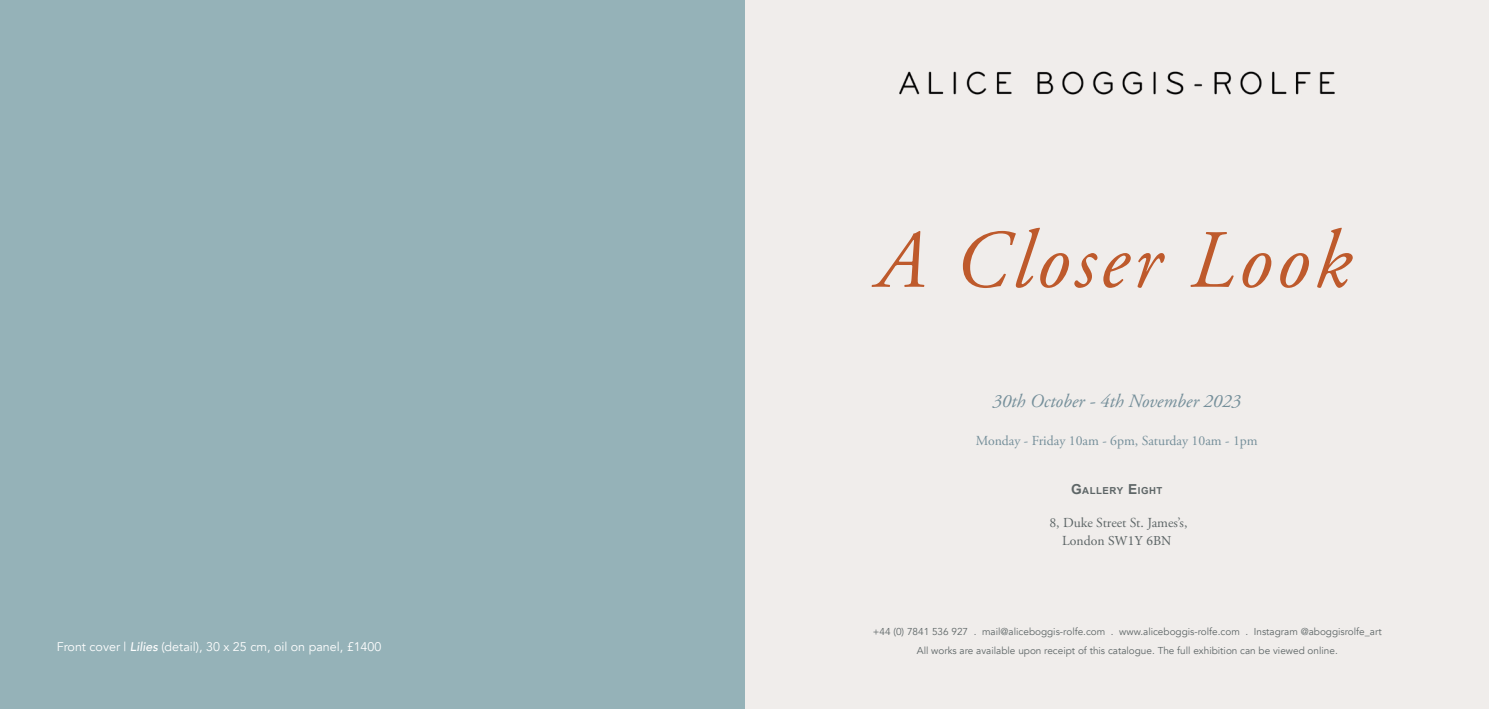
<style>
.page{position:relative;width:1489px;height:709px;background:#fff}
.page>*{position:absolute;margin:0;border:0;box-sizing:border-box;transform-origin:0 0}
.t1{font:italic 82.5px "Adobe Garamond Pro";letter-spacing:.05em;color:#be5a2c}
.t2{font:italic 18.75px "Adobe Garamond Pro";color:#758f9a}
.t3{font:13.75px "Adobe Garamond Pro";color:#758f9a}
.t4{font:13.75px "Adobe Garamond Pro";color:#5e6667}
.t5{font:13.75px "Minion Pro";color:#5e6667}
.t6{font:12.5px "Avenir";color:#fff}
.t7{font:10px "Avenir";color:#5e6667}
.t8{font:700 9.62px "Arial";letter-spacing:.055em;color:#5e6667}
.s1{font-size:13.75px}
.s2{font-family:"Adobe Garamond Pro"}
.s3{font-weight:500;font-style:italic}
</style>
<div class="page">
<div style="left:744px;top:0;width:744px;height:709px;background:#f0edeb"></div>
<img style="left:899px;top:71px;width:436px;height:24px">
<div style="left:0;top:0;width:744px;height:709px;background:#95b2b8"></div>
<h1 class="t1" style="left:876px;top:211px;width:476px">A Closer Look</h1>
<h2 class="t2" style="left:992px;top:390px;width:250px">30th October - 4th November 2023</h2>
<h3 class="t3" style="left:975px;top:432px;width:283px">Monday - Friday 10am - 6pm, Saturday 10am - 1pm</h3>
<p class="t8" style="left:1070px;top:484px;width:93px"><span class="s1">G</span>ALLERY <span class="s1">E</span> IGHT</p>
<h3 class="t4" style="left:1049px;top:514px;width:139px">8, Duke Street St. James’s,</h3>
<h3 class="t5" style="left:1062px;top:531px;width:110px"><span class="s2">London</span> SW1Y 6BN</h3>
<p class="t7" style="left:872px;top:625px;width:510px">+44 (0) 7841 536 927 . mail@aliceboggis-rolfe.com . www.aliceboggis-rolfe.com . Instagram @aboggisrolfe_art</p>
<p class="t6" style="left:57px;top:639px;width:326px">Front cover | <span class="s3">Lilies</span> (detail), 30 x 25 cm, oil on panel, £1400</p>
<p class="t7" style="left:916px;top:644px;width:422px">All works are available upon receipt of this catalogue. The full exhibition can be viewed online.</p>
</div>
